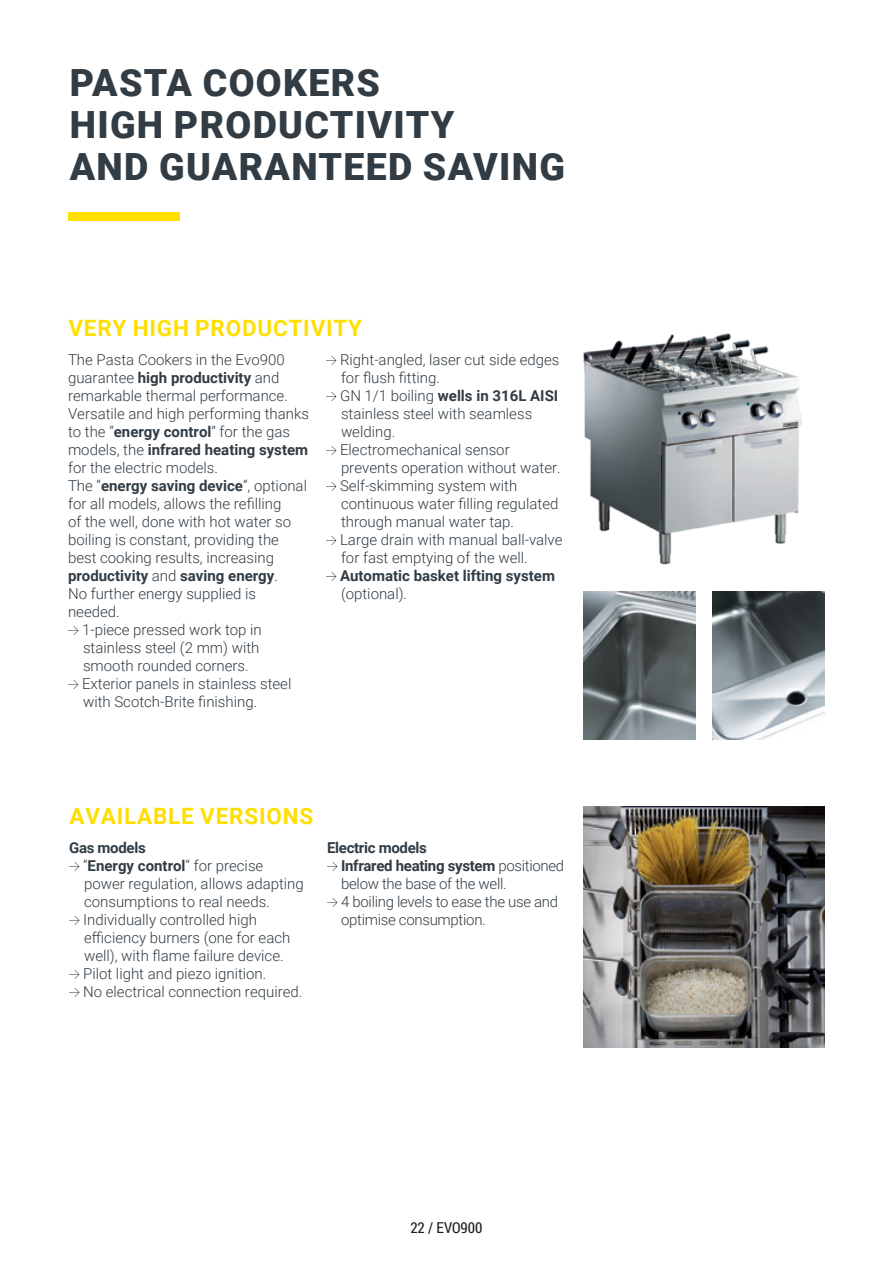
<style>
.page{position:relative;width:893px;height:1263px;background:#fff}
.page>*{position:absolute;margin:0;border:0;box-sizing:border-box;transform-origin:0 0}
.TITOLETTI_GRIGI{font:900 37.5px "Roboto";letter-spacing:.035em;color:#313c44}
.TITOLI_PARAGRAFI_GIA{font:700 22.5px "Roboto";letter-spacing:.035em;color:#ffdf01}
.Elenco_con_frecce{font:300 15px/18px "Roboto";color:#313c44}
.testo_light_10pt{font:300 15px/18px "Roboto";letter-spacing:-.02em;color:#313c44}
.Elenco_con_frecce-2{font:700 15px/18px "Roboto";color:#313c44}
.testo_light_10pt-2{font:700 15px "Roboto";letter-spacing:-.02em;color:#313c44}
.t1{font:15px "Roboto Condensed";color:#231f20}
.s1{font-weight:700}
.s2{font-weight:300}
</style>
<div class="page">
<img style="left:584px;top:807px;width:241px;height:240px">
<svg style="left:68px;top:626px;width:10px;height:9px"></svg>
<svg style="left:68px;top:680px;width:10px;height:9px"></svg>
<svg style="left:326px;top:356px;width:10px;height:9px"></svg>
<svg style="left:326px;top:392px;width:10px;height:9px"></svg>
<svg style="left:326px;top:446px;width:10px;height:9px"></svg>
<svg style="left:326px;top:482px;width:10px;height:9px"></svg>
<svg style="left:326px;top:536px;width:10px;height:9px"></svg>
<svg style="left:326px;top:572px;width:10px;height:9px"></svg>
<svg style="left:69px;top:862px;width:11px;height:9px"></svg>
<svg style="left:69px;top:916px;width:11px;height:9px"></svg>
<svg style="left:69px;top:970px;width:11px;height:9px"></svg>
<svg style="left:69px;top:988px;width:11px;height:9px"></svg>
<svg style="left:327px;top:862px;width:10px;height:9px"></svg>
<svg style="left:327px;top:898px;width:10px;height:9px"></svg>
<img style="left:583px;top:333px;width:219px;height:281px">
<img style="left:713px;top:591px;width:112px;height:148px">
<img style="left:584px;top:591px;width:112px;height:148px">
<div style="left:68px;top:213px;width:112px;height:8px;background:#ffdf01"></div>
<p class="TITOLETTI_GRIGI" style="left:70px;top:57px;width:312px">PASTA COOKERS</p>
<p class="TITOLETTI_GRIGI" style="left:70px;top:99px;width:386px">HIGH PRODUCTIVITY</p>
<p class="TITOLETTI_GRIGI" style="left:70px;top:141px;width:497px">AND GUARANTEED SAVING</p>
<p class="TITOLI_PARAGRAFI_GIA" style="left:68px;top:313px;width:295px">VERY HIGH PRODUCTIVITY</p>
<p class="Elenco_con_frecce" style="left:340px;top:350px;width:221px">Right-angled, laser cut side edges for flush fitting.</p>
<p class="Elenco_con_frecce" style="left:340px;top:386px;width:220px">GN 1/1 boiling <span class="s1">wells in 316L AISI </span>stainless steel with seamless welding.</p>
<p class="Elenco_con_frecce" style="left:340px;top:440px;width:222px">Electromechanical sensor prevents operation without water.</p>
<p class="Elenco_con_frecce" style="left:340px;top:476px;width:220px">Self-skimming system with continuous water filling regulated through manual water tap.</p>
<p class="Elenco_con_frecce" style="left:340px;top:530px;width:224px">Large drain with manual ball-valve for fast emptying of the well.</p>
<p class="Elenco_con_frecce-2" style="left:340px;top:566px;width:216px">Automatic basket lifting system <span class="s2">(optional).</span></p>
<p class="Elenco_con_frecce" style="left:68px;top:350px;width:218px">The Pasta Cookers in the Evo900</p>
<p class="Elenco_con_frecce-2" style="left:68px;top:368px;width:213px"><span class="s2">guarantee</span> high productivity <span class="s2">and</span></p>
<p class="Elenco_con_frecce" style="left:68px;top:386px;width:221px">remarkable thermal performance.</p>
<p class="Elenco_con_frecce" style="left:68px;top:404px;width:242px">Versatile and high performing thanks</p>
<p class="Elenco_con_frecce" style="left:68px;top:422px;width:224px">to the “<span class="s1">energy control</span>” for the gas</p>
<p class="Elenco_con_frecce" style="left:68px;top:440px;width:242px">models, the <span class="s1">infrared heating system </span>for the electric models.</p>
<p class="Elenco_con_frecce" style="left:68px;top:476px;width:240px">The “<span class="s1">energy saving device</span>”, optional for all models, allows the refilling<br>of the well, done with hot water so boiling is constant, providing the best cooking results, increasing</p>
<p class="Elenco_con_frecce-2" style="left:68px;top:566px;width:211px">productivity <span class="s2">and</span> saving energy<span class="s2">.</span></p>
<p class="Elenco_con_frecce" style="left:68px;top:584px;width:190px">No further energy supplied is needed.</p>
<p class="Elenco_con_frecce" style="left:82px;top:620px;width:181px">1-piece pressed work top in stainless steel (2 mm) with smooth rounded corners.</p>
<p class="Elenco_con_frecce" style="left:82px;top:674px;width:211px">Exterior panels in stainless steel with Scotch-Brite finishing.</p>
<p class="TITOLI_PARAGRAFI_GIA" style="left:69px;top:800px;width:245px">AVAILABLE VERSIONS</p>
<p class="testo_light_10pt-2" style="left:69px;top:837px;width:78px">Gas models</p>
<p class="Elenco_con_frecce" style="left:83px;top:856px;width:222px">“<span class="s1">Energy control</span>” for precise power regulation, allows adapting consumptions to real needs.</p>
<p class="Elenco_con_frecce" style="left:83px;top:910px;width:209px">Individually controlled high efficiency burners (one for each well), with flame failure device.</p>
<p class="Elenco_con_frecce" style="left:83px;top:964px;width:185px">Pilot light and piezo ignition.</p>
<p class="Elenco_con_frecce" style="left:83px;top:982px;width:221px">No electrical connection required.</p>
<p class="testo_light_10pt-2" style="left:327px;top:837px;width:101px">Electric models</p>
<p class="testo_light_10pt" style="left:341px;top:856px;width:225px"><span class="s1">Infrared heating system</span> positioned below the base of the well.</p>
<p class="testo_light_10pt" style="left:341px;top:892px;width:219px">4 boiling levels to ease the use and optimise consumption.</p>
<p class="t1" style="left:410px;top:1217px;width:74px">22 / EVO900</p>
</div>
